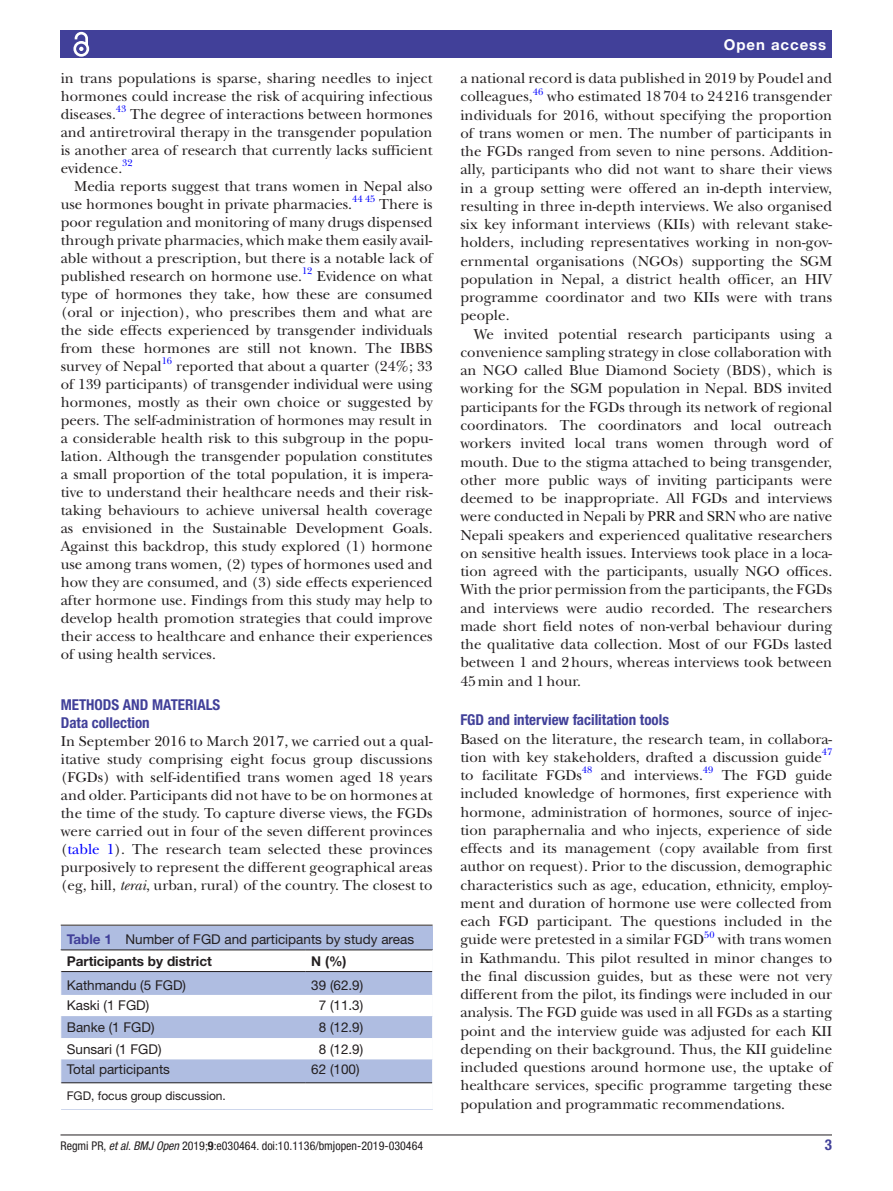
<style>
.page{position:relative;width:893px;height:1191px;background:#fff}
.page>*{position:absolute;margin:0;border:0;box-sizing:border-box;transform-origin:0 0}
.t1{font:15px/18.3px "New Baskerville";color:#231f20;text-align:justify}
.t2{font:700 condensed 15px/18px "Helvetica Neue LT Std";color:#414099}
.t3{font:700 15px "Helvetica Neue LT Std";letter-spacing:.065em;color:#fff}
.t4{font:13.5px/22px "Helvetica Neue LT Std";color:#231f20}
.t5{font:700 13.5px "Helvetica Neue LT Std";color:#231f20}
.t6{font:condensed 12px "Helvetica Neue LT Std";color:#231f20}
.t7{font:12px "Helvetica Neue LT Std";color:#231f20}
.t8{font:9.9px "New Baskerville";color:#00f}
.s1{color:#00f}
.s2{font-style:italic}
.s3{font-weight:700;color:#414099}
.s4{font-weight:700}
</style>
<div class="page">
<hr style="left:61px;top:1134px;width:771px;height:1px;background:#231f20">
<div style="left:61px;top:31px;width:771px;height:27px;background:#414099"></div>
<svg style="left:73px;top:31px;width:17px;height:26px"></svg>
<div style="left:61px;top:925px;width:372px;height:184px;background:#afbde1"></div>
<hr style="left:61px;top:924px;width:372px;height:1px;background:#231f20">
<hr style="left:61px;top:949px;width:244px;height:1px;background:#231f20">
<hr style="left:305px;top:949px;width:128px;height:1px;background:#231f20">
<svg style="left:60px;top:950px;width:373px;height:159px"></svg>
<hr style="left:67px;top:1099px;width:366px;height:2px;background:#fff">
<p class="t1" style="left:61px;top:69px;width:373px">in trans populations is sparse, sharing needles to inject hormones could increase the risk of acquiring infectious diseases.</p>
<p class="t8" style="left:116px;top:103px;width:12px">43</p>
<p class="t1" style="left:61px;top:105px;width:373px;text-indent:69px">The degree of interactions between hormones and antiretroviral therapy in the transgender population is another area of research that currently lacks sufficient evidence.</p>
<p class="t8" style="left:122px;top:157px;width:12px">32</p>
<p class="t1" style="left:61px;top:177px;width:373px;text-indent:14px">Media reports suggest that trans women in Nepal also use hormones bought in private pharmacies.</p>
<p class="t8" style="left:352px;top:193px;width:25px">44 45</p>
<p class="t1" style="left:61px;top:195px;width:373px;text-indent:318px">There is poor regulation and monitoring of many drugs dispensed through private pharmacies, which make them easily avail&shy;able without a prescription, but there is a notable lack of published research on hormone use.</p>
<p class="t8" style="left:302px;top:265px;width:12px">12</p>
<p class="t1" style="left:61px;top:267px;width:373px;text-indent:256px">Evidence on what type of hormones they take, how these are consumed (oral or injection), who prescribes them and what are the side effects experienced by transgender individuals from these hormones are still not known. The IBBS survey of Nepal</p>
<p class="t8" style="left:162px;top:355px;width:12px">16</p>
<p class="t1" style="left:61px;top:357px;width:373px;text-indent:115px">reported that about a quarter (24%; 33 of 139 participants) of transgender individual were using hormones, mostly as their own choice or suggested by peers. The self-administration of hormones may result in a considerable health risk to this subgroup in the popu&shy;lation. Although the transgender population constitutes a small proportion of the total population, it is impera&shy;tive to understand their healthcare needs and their risk&shy;taking behaviours to achieve universal health coverage as envisioned in the Sustainable Development Goals.<br>Against this backdrop, this study explored (1) hormone use among trans women, (2) types of hormones used and how they are consumed, and (3) side effects experienced after hormone use. Findings from this study may help to develop health promotion strategies that could improve their access to healthcare and enhance their experiences of using health services.</p>
<p class="t2" style="left:61px;top:695px;width:35px">Methods</p>
<p class="t2" style="left:61px;top:695px;width:160px;text-indent:62px">and materials<br>Data collection</p>
<p class="t1" style="left:61px;top:732px;width:373px">In September 2016 to March 2017, we carried out a qual&shy;itative study comprising eight focus group discussions (FGDs) with self-identified trans women aged 18 years and older. Participants did not have to be on hormones at the time of the study. To capture diverse views, the FGDs were carried out in four of the seven different provinces (<span class="s1">table 1</span>). The research team selected these provinces purposively to represent the different geographical areas (eg, hill, <span class="s2">terai</span>, urban, rural) of the country. The closest to</p>
<p class="t4" style="left:67px;top:927px;width:349px"><span class="s3">Table 1</span> Number of FGD and participants by study areas<br><span class="s4">Participants by district</span></p>
<p class="t5" style="left:311px;top:952px;width:37px">N (%)</p>
<p class="t4" style="left:67px;top:974px;width:121px">Kathmandu (5 FGD)</p>
<p class="t4" style="left:311px;top:974px;width:54px">39 (62.9)</p>
<p class="t4" style="left:67px;top:994px;width:84px">Kaski (1 FGD)</p>
<p class="t4" style="left:319px;top:994px;width:46px">7 (11.3)</p>
<p class="t4" style="left:67px;top:1016px;width:89px">Banke (1 FGD)</p>
<p class="t4" style="left:319px;top:1016px;width:46px">8 (12.9)</p>
<p class="t4" style="left:67px;top:1037px;width:96px">Sunsari (1 FGD)</p>
<p class="t4" style="left:319px;top:1037px;width:46px">8 (12.9)</p>
<p class="t4" style="left:67px;top:1057px;width:105px">Total participants</p>
<p class="t4" style="left:311px;top:1057px;width:50px">62 (100)</p>
<p class="t7" style="left:67px;top:1089px;width:161px">FGD, focus group discussion.</p>
<p class="t3" style="left:724px;top:35px;width:104px">Open access</p>
<p class="t1" style="left:460px;top:69px;width:373px">a national record is data published in 2019 by Poudel and colleagues,</p>
<p class="t8" style="left:533px;top:86px;width:12px">46</p>
<p class="t1" style="left:460px;top:87px;width:373px;text-indent:87px">who estimated 18 704 to 24 216 transgender individuals for 2016, without specifying the proportion of trans women or men. The number of participants in the FGDs ranged from seven to nine persons. Addition&shy;ally, participants who did not want to share their views in a group setting were offered an in-depth interview, resulting in three in-depth interviews. We also organised six key informant interviews (KIIs) with relevant stake&shy;holders, including representatives working in non-gov&shy;ernmental organisations (NGOs) supporting the SGM population in Nepal, a district health officer, an HIV programme coordinator and two KIIs were with trans people.</p>
<p class="t1" style="left:460px;top:325px;width:373px;text-indent:14px">We invited potential research participants using a convenience sampling strategy in close collaboration with an NGO called Blue Diamond Society (BDS), which is working for the SGM population in Nepal. BDS invited participants for the FGDs through its network of regional coordinators. The coordinators and local outreach workers invited local trans women through word of mouth. Due to the stigma attached to being transgender, other more public ways of inviting participants were deemed to be inappropriate. All FGDs and interviews were conducted in Nepali by PRR and SRN who are native Nepali speakers and experienced qualitative researchers on sensitive health issues. Interviews took place in a loca&shy;tion agreed with the participants, usually NGO offices.<br>With the prior permission from the participants, the FGDs and interviews were audio recorded. The researchers made short field notes of non-verbal behaviour during the qualitative data collection. Most of our FGDs lasted between 1 and 2hours, whereas interviews took between 45min and 1hour.</p>
<p class="t2" style="left:460px;top:710px;width:210px">FGD and interview facilitation tools</p>
<p class="t1" style="left:460px;top:729px;width:373px">Based on the literature, the research team, in collabora&shy;tion with key stakeholders, drafted a discussion guide<sup>47 </sup>to facilitate FGDs</p>
<p class="t8" style="left:582px;top:764px;width:12px">48</p>
<p class="t1" style="left:601px;top:766px;width:104px">and interviews.</p>
<p class="t8" style="left:703px;top:764px;width:12px">49</p>
<p class="t1" style="left:460px;top:766px;width:373px;text-indent:261px">The FGD guide included knowledge of hormones, first experience with hormone, administration of hormones, source of injec&shy;tion paraphernalia and who injects, experience of side effects and its management (copy available from first author on request). Prior to the discussion, demographic characteristics such as age, education, ethnicity, employ&shy;ment and duration of hormone use were collected from each FGD participant. The questions included in the guide were pretested in a similar FGD<sup>50</sup> with trans women in Kathmandu. This pilot resulted in minor changes to the final discussion guides, but as these were not very different from the pilot, its findings were included in our analysis. The FGD guide was used in all FGDs as a starting point and the interview guide was adjusted for each KII depending on their background. Thus, the KII guideline included questions around hormone use, the uptake of healthcare services, specific programme targeting these population and programmatic recommendations.</p>
<p class="t6" style="left:61px;top:1138px;width:364px">Regmi PR, <span class="s2">et al</span>. <span class="s2">BMJ Open</span> 2019;<span class="s4">9</span>:e030464. doi:10.1136/bmjopen-2019-030464</p>
<p class="t2" style="left:825px;top:1135px;width:9px">3</p>
</div>
